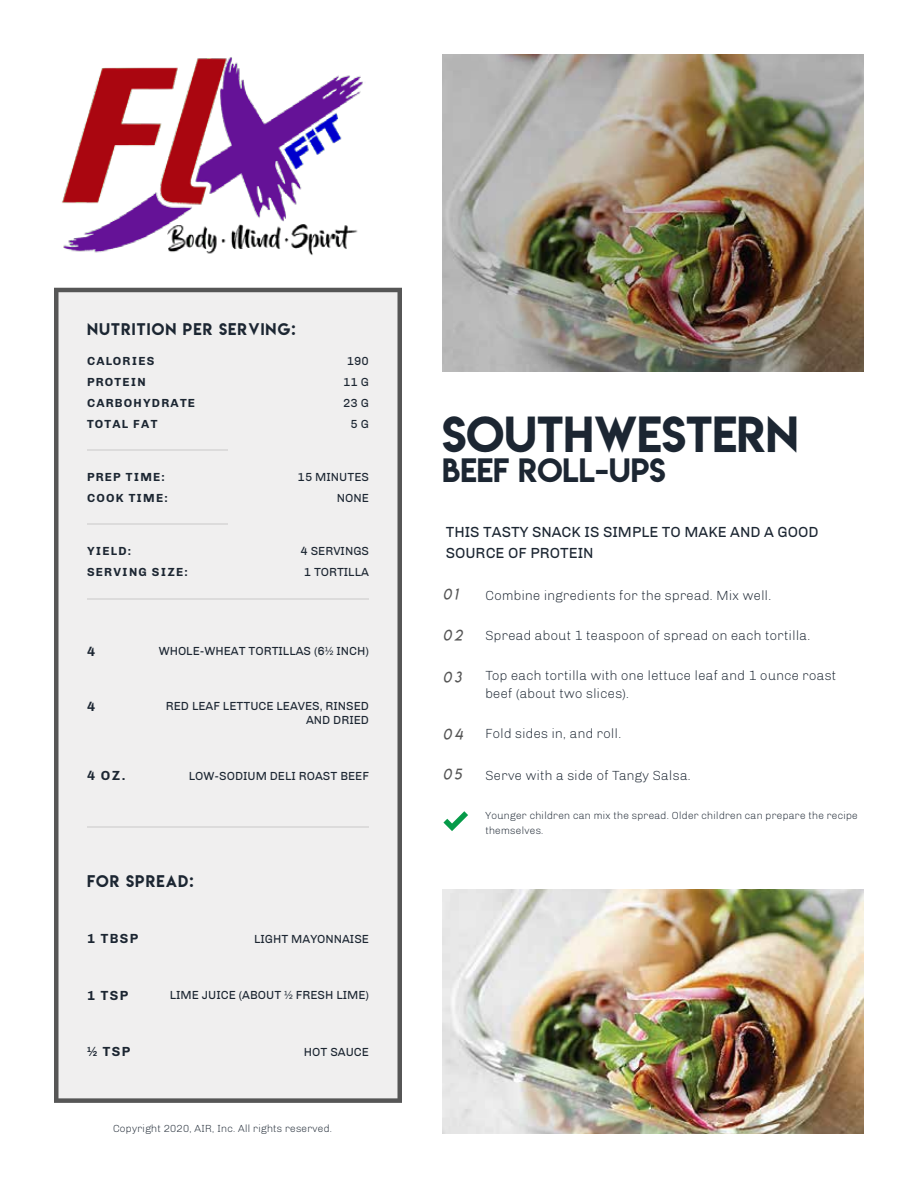
<style>
.page{position:relative;width:918px;height:1188px;background:#fff}
.page>*{position:absolute;margin:0;border:0;box-sizing:border-box;transform-origin:0 0}
.t1{font:45px "Lemon Milk";color:#1c2632}
.t2{font:30px "Lemon Milk";color:#1c2632}
.t3{font:15px/21px "Chivo";color:#1c2632}
.t4{font:15px "Lemon Milk";letter-spacing:.075em;color:#1c2632}
.t5{font:15px "Lemon Milklightitalic";letter-spacing:.2em;color:#565656}
.t6{font:300 13.5px/18px "Chivo";color:#1c2632}
.t7{font:700 13.5px "Chivo";letter-spacing:.1em;color:#1c2632}
.t8{font:12px/21px "Chivo";color:#1c2632;text-align:right}
.t9{font:700 12px/21px "Chivo";letter-spacing:.1em;color:#1c2632}
.t10{font:300 10.5px/15px "Chivo";color:#1c2632}
</style>
<div class="page">
<div style="left:54px;top:288px;width:348px;height:815px;background:#f0efef"></div>
<hr style="left:87px;top:450px;width:141px;height:1px;background:#dcdbdb">
<hr style="left:87px;top:598px;width:282px;height:1px;background:#dcdbdb">
<hr style="left:87px;top:524px;width:141px;height:1px;background:#dcdbdb">
<hr style="left:87px;top:827px;width:282px;height:1px;background:#dcdbdb">
<svg style="left:443px;top:811px;width:25px;height:20px"></svg>
<img style="left:443px;top:54px;width:421px;height:317px">
<img style="left:443px;top:890px;width:421px;height:244px">
<img style="left:62px;top:57px;width:301px;height:198px">
<p class="t4" style="left:87px;top:318px;width:210px">NUTRITION PER SERVING:</p>
<p class="t9" style="left:87px;top:350px;width:110px">CALORIES<br>PROTEIN<br>CARBOHYDRATE<br>TOTAL FAT</p>
<p class="t8" style="left:343px;top:350px;width:27px">190<br>11 G<br>23 G<br>5 G</p>
<p class="t9" style="left:87px;top:466px;width:82px">PREP TIME:<br>COOK TIME:</p>
<p class="t8" style="left:298px;top:466px;width:73px">15 MINUTES<br>NONE</p>
<p class="t9" style="left:87px;top:541px;width:102px">YIELD:<br>SERVING SIZE:</p>
<p class="t8" style="left:300px;top:541px;width:70px;text-align:left">4 SERVINGS<br>1 TORTILLA</p>
<p class="t7" style="left:87px;top:643px;width:10px">4</p>
<p class="t8" style="left:159px;top:640px;width:212px">WHOLE-WHEAT TORTILLAS (6½ INCH)</p>
<p class="t7" style="left:87px;top:699px;width:10px">4</p>
<p class="t8" style="left:166px;top:699px;width:205px;line-height:14.4px">RED LEAF LETTUCE LEAVES, RINSED<br>AND DRIED</p>
<p class="t7" style="left:87px;top:768px;width:40px">4 OZ.</p>
<p class="t8" style="left:189px;top:765px;width:182px">LOW-SODIUM DELI ROAST BEEF</p>
<p class="t4" style="left:87px;top:870px;width:108px">FOR SPREAD:</p>
<p class="t7" style="left:87px;top:931px;width:53px">1 TBSP</p>
<p class="t8" style="left:254px;top:928px;width:116px">LIGHT MAYONNAISE</p>
<p class="t7" style="left:87px;top:987px;width:43px">1 TSP</p>
<p class="t8" style="left:170px;top:985px;width:201px">LIME JUICE (ABOUT ½ FRESH LIME)</p>
<p class="t7" style="left:87px;top:1044px;width:45px">½ TSP</p>
<p class="t8" style="left:304px;top:1041px;width:67px">HOT SAUCE</p>
<p class="t10" style="left:113px;top:1121px;width:221px">Copyright 2020, AIR, Inc. All rights reserved.</p>
<h1 class="t1" style="left:442px;top:402px;width:358px">SOUTHWESTERN</h1>
<h2 class="t2" style="left:442px;top:449px;width:225px">BEEF ROLL-UPS</h2>
<p class="t3" style="left:446px;top:521px;width:374px">THIS TASTY SNACK IS SIMPLE TO MAKE AND A GOOD<br>SOURCE OF PROTEIN</p>
<p class="t5" style="left:443px;top:585px;width:16px">01</p>
<p class="t6" style="left:485px;top:586px;width:288px">Combine ingredients for the spread. Mix well.</p>
<p class="t5" style="left:443px;top:626px;width:21px">02</p>
<p class="t6" style="left:485px;top:627px;width:327px">Spread about 1 teaspoon of spread on each tortilla.</p>
<p class="t5" style="left:443px;top:668px;width:20px">03</p>
<p class="t6" style="left:485px;top:666px;width:353px">Top each tortilla with one lettuce leaf and 1 ounce roast beef (about two slices).</p>
<p class="t5" style="left:443px;top:725px;width:21px">04</p>
<p class="t6" style="left:485px;top:725px;width:138px">Fold sides in, and roll.</p>
<p class="t5" style="left:443px;top:765px;width:20px">05</p>
<p class="t6" style="left:485px;top:766px;width:207px">Serve with a side of Tangy Salsa.</p>
<p class="t10" style="left:485px;top:808px;width:374px">Younger children can mix the spread. Older children can prepare the recipe themselves.</p>
</div>
